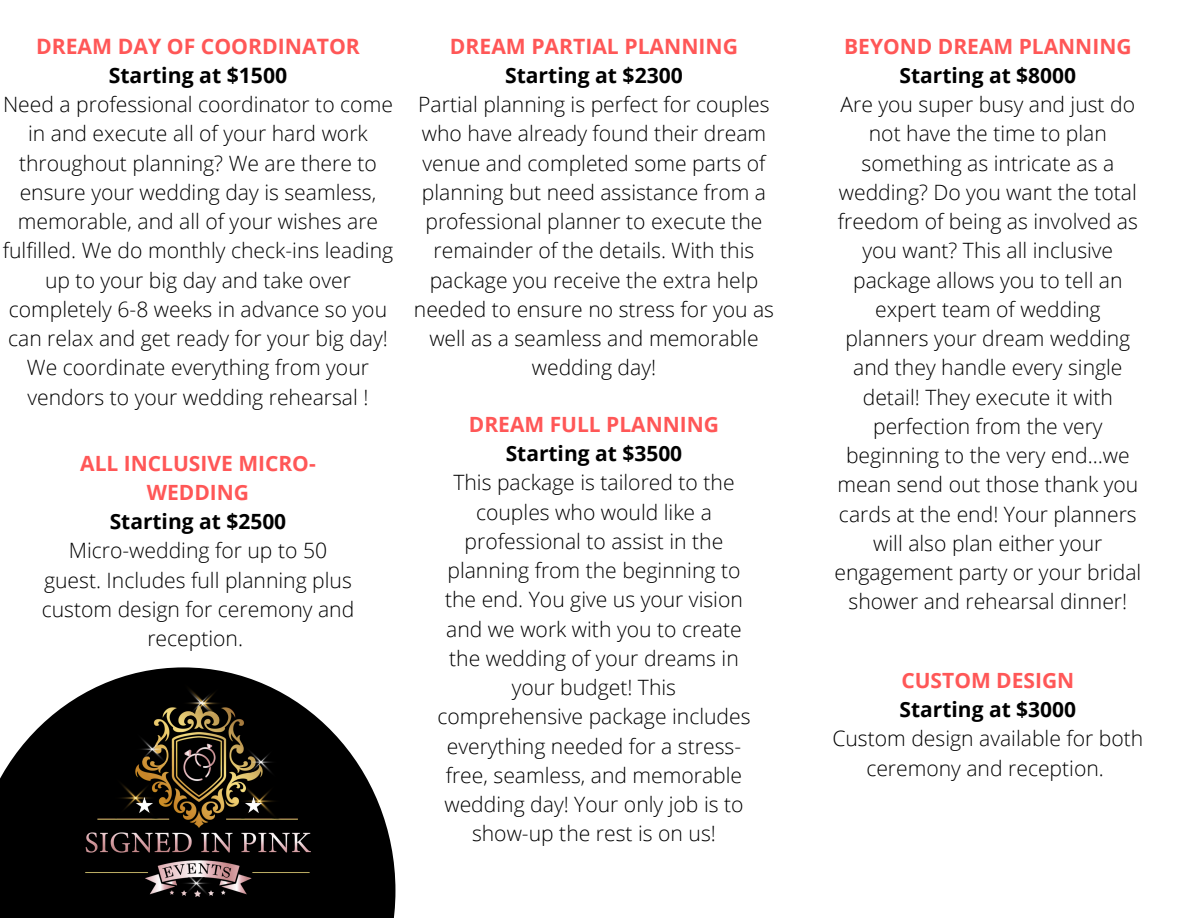
<style>
.page{position:relative;width:1188px;height:918px;background:#fff}
.page>*{position:absolute;margin:0;border:0;box-sizing:border-box;transform-origin:0 0}
.t1{font:300 21.15px/29.2px "Open Sans";color:#000;text-align:center}
.t2{font:700 21.15px "Open Sans";color:#ff5757}
.t3{font:700 21.15px "Open Sans";color:#000}
.t4{font:700 21px/29.2px "Open Sans";color:#ff5757;text-align:center}
.t5{font:700 21px "Open Sans";color:#000}
</style>
<div class="page">
<svg style="left:0;top:742px;width:395px;height:176px;fill:#000"></svg>
<img style="left:25px;top:667px;width:345px;height:251px">
<p class="t2" style="left:36px;top:31px;width:325px">DREAM DAY OF COORDINATOR</p>
<p class="t3" style="left:109px;top:60px;width:180px">Starting at $1500</p>
<p class="t1" style="left:3px;top:89px;width:392px">Need a professional coordinator to come in and execute all of your hard work throughout planning? We are there to ensure your wedding day is seamless, memorable, and all of your wishes are fulfilled. We do monthly check-ins leading up to your big day and take over completely 6-8 weeks in advance so you can relax and get ready for your big day!<br>We coordinate everything from your vendors to your wedding rehearsal !</p>
<p class="t4" style="left:80px;top:448px;width:237px">ALL INCLUSIVE MICRO-<br>WEDDING</p>
<p class="t5" style="left:110px;top:507px;width:178px">Starting at $2500</p>
<p class="t1" style="left:42px;top:535px;width:314px">Micro-wedding for up to 50 guest. Includes full planning plus custom design for ceremony and reception.</p>
<p class="t2" style="left:450px;top:31px;width:290px">DREAM PARTIAL PLANNING</p>
<p class="t3" style="left:505px;top:60px;width:179px">Starting at $2300</p>
<p class="t1" style="left:414px;top:89px;width:362px">Partial planning is perfect for couples who have already found their dream venue and completed some parts of planning but need assistance from a professional planner to execute the remainder of the details. With this package you receive the extra help needed to ensure no stress for you as well as a seamless and memorable wedding day!</p>
<p class="t4" style="left:469px;top:409px;width:252px">DREAM FULL PLANNING</p>
<p class="t5" style="left:506px;top:439px;width:178px">Starting at $3500</p>
<p class="t1" style="left:437px;top:468px;width:315px">This package is tailored to the couples who would like a professional to assist in the planning from the beginning to the end. You give us your vision and we work with you to create the wedding of your dreams in your budget! This comprehensive package includes everything needed for a stress&shy;free, seamless, and memorable wedding day! Your only job is to show-up the rest is on us!</p>
<p class="t4" style="left:844px;top:31px;width:289px">BEYOND DREAM PLANNING</p>
<p class="t5" style="left:900px;top:61px;width:178px">Starting at $8000</p>
<p class="t1" style="left:834px;top:89px;width:308px">Are you super busy and just do not have the time to plan something as intricate as a wedding? Do you want the total freedom of being as involved as you want? This all inclusive package allows you to tell an expert team of wedding planners your dream wedding and they handle every single detail! They execute it with perfection from the very beginning to the very end…we mean send out those thank you cards at the end! Your planners will also plan either your engagement party or your bridal shower and rehearsal dinner!</p>
<p class="t4" style="left:901px;top:665px;width:174px">CUSTOM DESIGN</p>
<p class="t5" style="left:900px;top:695px;width:178px">Starting at $3000</p>
<p class="t1" style="left:832px;top:723px;width:312px">Custom design available for both ceremony and reception.</p>
</div>
